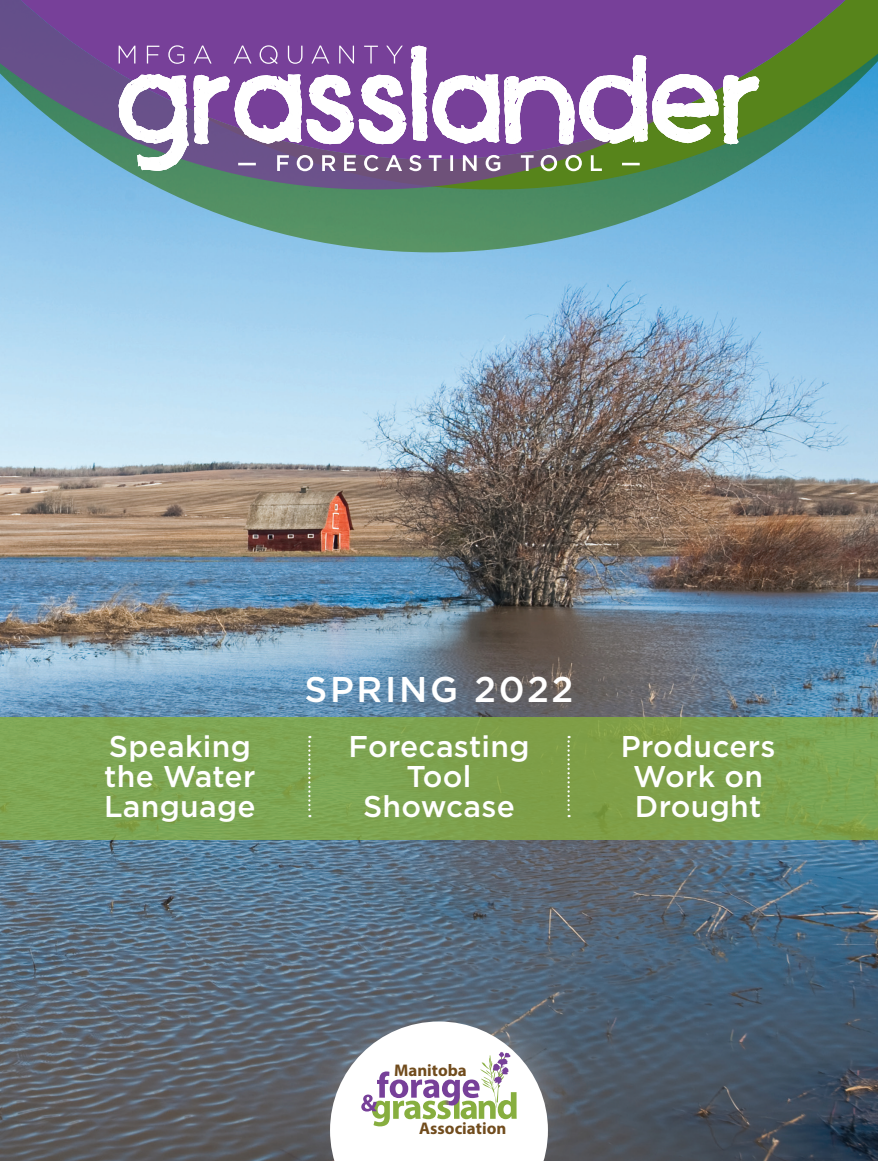
<style>
.page{position:relative;width:878px;height:1161px;background:#fff}
.page>*{position:absolute;margin:0;border:0;box-sizing:border-box;transform-origin:0 0}
.t1{font:500 35.7px "Gotham";letter-spacing:.075em;color:#fff}
.Body_without_indent{font:500 30px/30px "Gotham";letter-spacing:.01em;color:#fff;text-align:center}
.t2{font:700 16.95px "Myriad Pro";color:#714c1d}
</style>
<div class="page">
<img style="left:0;top:252px;width:878px;height:909px">
<div style="left:297px;top:988px;width:285px;height:173px;background:#fff;opacity:.6"></div>
<svg style="left:330px;top:1022px;width:218px;height:139px"></svg>
<svg style="left:0;top:0;width:878px;height:252px"></svg>
<svg style="left:676px;top:0;width:196px;height:160px"></svg>
<svg style="left:0;top:0;width:676px;height:190px"></svg>
<svg style="left:119px;top:45px;width:640px;height:126px"></svg>
<div style="left:0;top:717px;width:878px;height:123px;background:#7ea350"></div>
<svg style="left:567px;top:736px;width:2px;height:81px"></svg>
<svg style="left:308px;top:736px;width:2px;height:81px"></svg>
<p class="t1" style="left:304px;top:670px;width:270px">SPRING 2022</p>
<p class="Body_without_indent" style="left:104px;top:731px;width:153px;text-align:left">Speaking the Water<br>Language</p>
<p class="Body_without_indent" style="left:348px;top:731px;width:182px">Forecasting<br>Tool<br>Showcase</p>
<p class="Body_without_indent" style="left:620px;top:731px;width:156px">Producers<br>Work on<br>Drought</p>
<p class="t2" style="left:394px;top:1059px;width:74px">Manitoba</p>
<p class="t2" style="left:419px;top:1117px;width:89px">Association</p>
</div>
